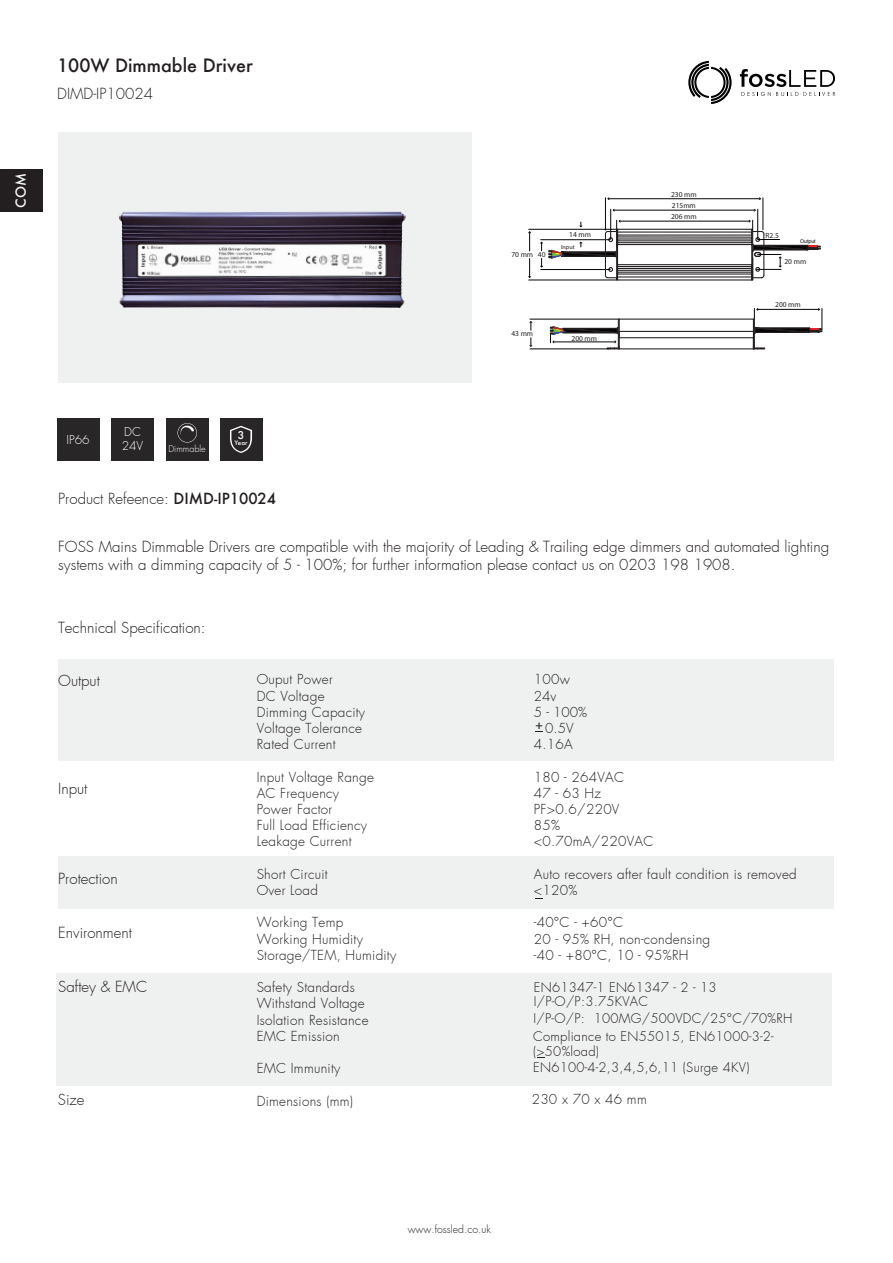
<style>
.page{position:relative;width:893px;height:1263px;background:#fff}
.page>*{position:absolute;margin:0;border:0;box-sizing:border-box;transform-origin:0 0}
.t1{font:500 18px "Futura";color:#231f20}
.t2{font:300 15px/18px "Futura";color:#231f20}
.t3{font:15px "Calibri";color:#231f20}
.t4{font:300 13.5px/16.2px "Futura";letter-spacing:.02em;color:#231f20}
.t5{font:500 13.5px "Futura";color:#f5f6f7}
.t6{font:300 13.05px/17.2px "Futura";letter-spacing:.02em;color:#231f20}
.t7{font:300 12px "Futura";color:#fff}
.t8{font:300 10.5px "Futura";color:#231f20}
.t9{font:500 10.5px "Futura";color:#fff}
.t10{font:300 9px "Futura";color:#fff}
.t11{font:7.5px/11.6px "Myriad Pro";color:#231f20}
.t12{font:500 6.15px "Futura";color:#fff}
.t13{font:6px "Myriad Pro";color:#231f20}
.t14{font:5.25px "Arial";color:#050504}
.s1{font-weight:500}
</style>
<div class="page">
<div style="left:56px;top:973px;width:776px;height:113px;background:#eff0f0"></div>
<div style="left:58px;top:856px;width:775px;height:53px;background:#eff0f0"></div>
<div style="left:58px;top:660px;width:775px;height:101px;background:#eff0f0"></div>
<div style="left:220px;top:418px;width:42px;height:43px;background:#282627"></div>
<svg style="left:688px;top:61px;width:44px;height:43px"></svg>
<svg style="left:740px;top:69px;width:95px;height:27px"></svg>
<div style="left:57px;top:418px;width:43px;height:43px;background:#282627"></div>
<div style="left:0;top:169px;width:43px;height:42px;background:#231f20"></div>
<div style="left:166px;top:418px;width:43px;height:43px;background:#282627"></div>
<svg style="left:235px;top:450px;width:12px;height:3px"></svg>
<div style="left:112px;top:418px;width:42px;height:43px;background:#282627"></div>
<hr style="left:530px;top:348px;width:79px;height:1px;background:#040503">
<hr style="left:530px;top:319px;width:88px;height:1px;background:#040503">
<svg style="left:530px;top:338px;width:2px;height:9px"></svg>
<svg style="left:530px;top:321px;width:2px;height:9px"></svg>
<hr style="left:529px;top:229px;width:87px;height:1px;background:#040503">
<hr style="left:529px;top:280px;width:87px;height:1px;background:#040503">
<svg style="left:528px;top:231px;width:3px;height:20px"></svg>
<svg style="left:528px;top:259px;width:3px;height:19px"></svg>
<hr style="left:762px;top:198px;width:1px;height:32px;background:#070807">
<hr style="left:605px;top:198px;width:1px;height:32px;background:#070807">
<hr style="left:608px;top:198px;width:152px;height:1px;background:#060705">
<hr style="left:610px;top:209px;width:1px;height:30px;background:#040503">
<hr style="left:757px;top:209px;width:1px;height:30px;background:#040503">
<hr style="left:613px;top:210px;width:142px;height:1px;background:#040503">
<svg style="left:550px;top:308px;width:273px;height:42px"></svg>
<img style="left:29px;top:132px;width:443px;height:318px">
<svg style="left:540px;top:220px;width:281px;height:61px"></svg>
<p class="t5" style="left:12px;top:208px;width:36px;rotate:-90deg">COM</p>
<h1 class="t1" style="left:57px;top:53px;width:197px">100W Dimmable Driver</h1>
<p class="t2" style="left:57px;top:84px;width:97px">DIMD-IP10024</p>
<p class="t11" style="left:511px;top:248px;width:36px">70 mm 40</p>
<p class="t11" style="left:569px;top:228px;width:23px">14 mm</p>
<p class="t13" style="left:561px;top:244px;width:15px">Input</p>
<p class="t11" style="left:511px;top:328px;width:23px">43 mm</p>
<p class="t11" style="left:571px;top:332px;width:27px">200 mm</p>
<p class="t11" style="left:671px;top:189px;width:27px">230 mm<br>215mm</p>
<p class="t11" style="left:671px;top:211px;width:27px">206 mm</p>
<p class="t11" style="left:766px;top:230px;width:15px">R2.5</p>
<p class="t14" style="left:800px;top:237px;width:17px">Output</p>
<p class="t11" style="left:784px;top:256px;width:23px">20 mm</p>
<p class="t11" style="left:775px;top:299px;width:27px">200 mm</p>
<p class="t7" style="left:67px;top:432px;width:25px">IP66</p>
<p class="t7" style="left:124px;top:424px;width:18px">DC</p>
<p class="t9" style="left:238px;top:428px;width:8px">3</p>
<p class="t7" style="left:122px;top:438px;width:23px">24V</p>
<p class="t12" style="left:235px;top:439px;width:14px">Year</p>
<p class="t10" style="left:168px;top:443px;width:39px">Dimmable</p>
<p class="t2" style="left:58px;top:490px;width:219px">Product Refeence: <span class="s1">DIMD-IP10024</span></p>
<p class="t2" style="left:58px;top:538px;width:773px">FOSS Mains Dimmable Drivers are compatible with the majority of Leading &amp; Trailing edge dimmers and automated lighting systems with a dimming capacity of 5 - 100%; for further information please contact us on 0203 198 1908.</p>
<p class="t2" style="left:58px;top:619px;width:149px">Technical Specification:</p>
<p class="t2" style="left:58px;top:672px;width:43px">Output</p>
<p class="t2" style="left:58px;top:780px;width:31px">Input</p>
<p class="t2" style="left:58px;top:870px;width:61px">Protection</p>
<p class="t2" style="left:58px;top:924px;width:75px">Environment</p>
<p class="t2" style="left:58px;top:978px;width:90px">Saftey &amp; EMC</p>
<p class="t2" style="left:58px;top:1090px;width:28px">Size</p>
<p class="t4" style="left:257px;top:671px;width:110px">Ouput Power<br>DC Voltage<br>Dimming Capacity<br>Voltage Tolerance<br>Rated Current</p>
<p class="t4" style="left:257px;top:769px;width:119px">Input Voltage Range<br>AC Frequency<br>Power Factor<br>Full Load Efficiency<br>Leakage Current</p>
<p class="t4" style="left:257px;top:866px;width:73px">Short Circuit<br>Over Load</p>
<p class="t4" style="left:257px;top:914px;width:141px">Working Temp<br>Working Humidity<br>Storage/TEM, Humidity</p>
<p class="t4" style="left:257px;top:979px;width:113px">Safety Standards<br>Withstand Voltage<br>Isolation Resistance<br>EMC Emission</p>
<p class="t4" style="left:257px;top:1060px;width:85px">EMC Immunity</p>
<p class="t4" style="left:257px;top:1093px;width:98px">Dimensions (mm)</p>
<p class="t4" style="left:534px;top:671px;width:38px">100w</p>
<p class="t4" style="left:534px;top:688px;width:24px">24v</p>
<p class="t4" style="left:534px;top:704px;width:55px">5 - 100%</p>
<p class="t4" style="left:545px;top:720px;width:30px">0.5V</p>
<p class="t4" style="left:534px;top:736px;width:41px">4.16A</p>
<p class="t4" style="left:534px;top:769px;width:121px">180 - 264VAC<br>47 - 63 Hz<br>PF&gt;0.6/220V<br>85% &lt;0.70mA/220VAC</p>
<p class="t4" style="left:534px;top:866px;width:264px">Auto recovers after fault condition is removed &lt;120%</p>
<p class="t4" style="left:534px;top:914px;width:178px">-40°C - +60°C<br>20 - 95% RH, non-condensing -40 - +80°C, 10 - 95%RH</p>
<p class="t6" style="left:534px;top:978px;width:184px">EN61347-1 EN61347 - 2 - 13</p>
<p class="t3" style="left:535px;top:716px;width:9px">+</p>
<p class="t6" style="left:533px;top:993px;width:261px">I/P-O/P:3.75KVAC<br>I/P-O/P: 100MG/500VDC/25°C/70%RH<br>Compliance to EN55015, EN61000-3-2-</p>
<p class="t6" style="left:533px;top:1044px;width:218px;line-height:15.6px">(&gt;50%load)<br>EN6100-4-2,3,4,5,6,11 (Surge 4KV)</p>
<p class="t4" style="left:532px;top:1091px;width:117px">230 x 70 x 46 mm</p>
<p class="t8" style="left:408px;top:1223px;width:85px">www.fossled.co.uk</p>
</div>
